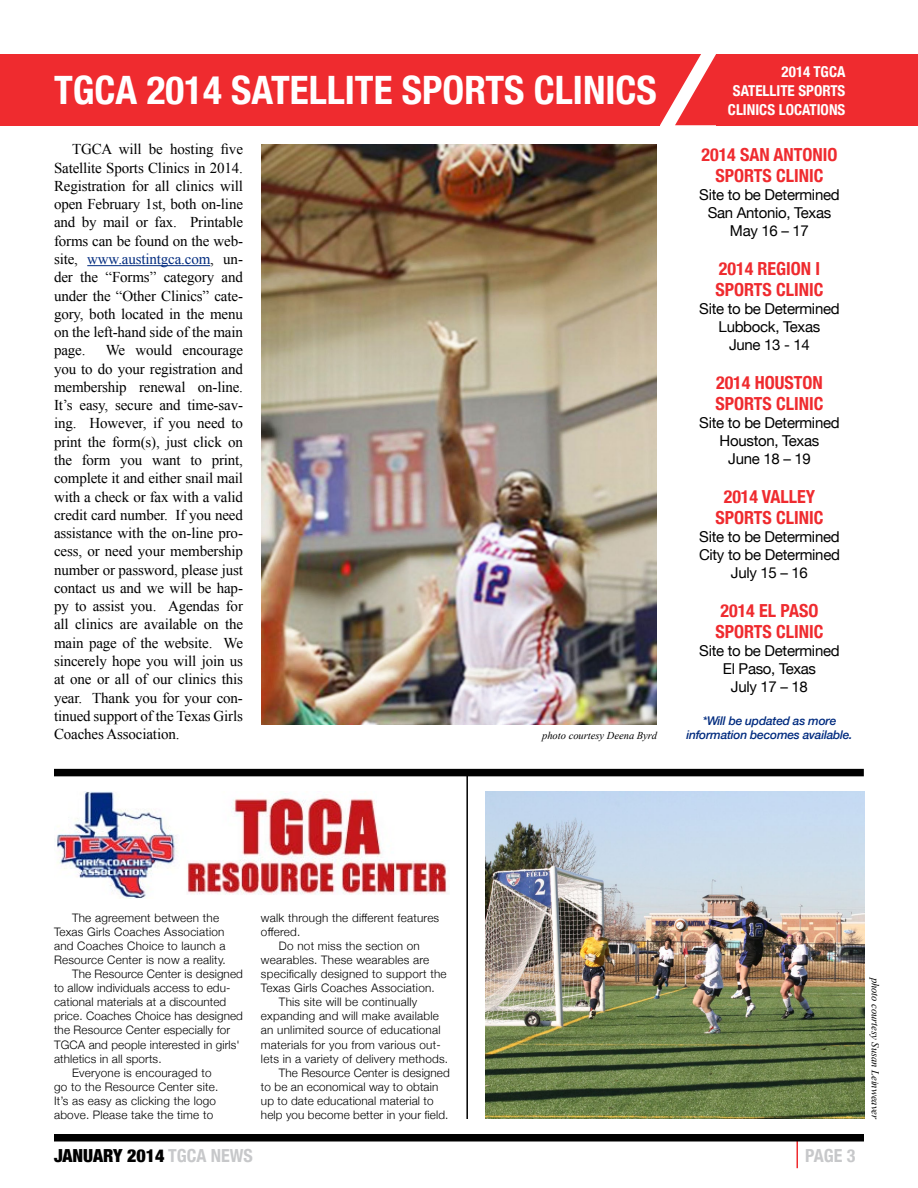
<style>
.page{position:relative;width:918px;height:1188px;background:#fff}
.page>*{position:absolute;margin:0;border:0;box-sizing:border-box;transform-origin:0 0}
.t1{font:700 condensed 39.15px "Helvetica Neue";color:#fff}
.t2{font:700 condensed 18px/21px "Helvetica Neue";color:#ef2b2f}
.t3{font:900 condensed 18px "Helvetica Neue";color:#000}
.t4{font:700 condensed 18px "Helvetica Neue";color:#c7c8ca}
.t5{font:15px/18.3px "Times New Roman";letter-spacing:-.01em;color:#000;text-align:justify}
.t6{font:15px/18px "Helvetica Neue";letter-spacing:-.02em;color:#000;text-align:center}
.t7{font:700 condensed 15px/18.9px "Helvetica Neue";color:#fff;text-align:right}
.t8{font:italic 500 12px/14.4px "Helvetica Neue";letter-spacing:-.02em;color:#012b7f;text-align:center}
.t9{font:300 11.7px "Helvetica Neue";letter-spacing:.02em;color:#000}
.t10{font:italic 10.5px "Times New Roman";color:#000}
.s1{color:#012b7f}
.s2{font-weight:700;color:#c7c8ca}
</style>
<div class="page">
<hr style="left:796px;top:1138px;width:2px;height:30px;background:#ef2b2f">
<div style="left:54px;top:1134px;width:810px;height:8px;background:#000"></div>
<div style="left:54px;top:769px;width:810px;height:7px;background:#000"></div>
<img style="left:57px;top:791px;width:390px;height:107px">
<hr style="left:466px;top:773px;width:2px;height:346px;background:#000">
<img style="left:486px;top:791px;width:378px;height:328px">
<hr style="left:87px;top:265px;width:123px;height:1px;background:#012b7f">
<div style="left:0;top:54px;width:660px;height:71px;background:#ef2b2f"></div>
<svg style="left:660px;top:54px;width:56px;height:71px"></svg>
<div style="left:716px;top:54px;width:202px;height:71px;background:#ef2b2f"></div>
<img style="left:261px;top:144px;width:396px;height:580px">
<h1 class="t1" style="left:54px;top:57px;width:604px">TGCA 2014 SATELLITE SPORTS CLINICS</h1>
<p class="t7" style="left:728px;top:62px;width:119px">2014 TGCA<br>SATELLITE SPORTS<br>CLINICS LOCATIONS</p>
<p class="t5" style="left:54px;top:140px;width:191px;text-indent:18px">TGCA will be hosting five Satellite Sports Clinics in 2014.<br>Registration for all clinics will open February 1st, both on-line and by mail or fax. Printable forms can be found on the web&shy;site, <span class="s1">www.austintgca.com</span>, un&shy;der the “Forms” category and under the “Other Clinics” cate&shy;gory, both located in the menu on the left-hand side of the main page.</p>
<p class="t5" style="left:54px;top:341px;width:191px;text-indent:52px">We would encourage you to do your registration and membership renewal on-line.<br>It’s easy, secure and time-sav&shy;ing. However, if you need to print the form(s), just click on the form you want to print, complete it and either snail mail with a check or fax with a valid credit card number. If you need assistance with the on-line pro&shy;cess, or need your membership number or password, please just contact us and we will be hap&shy;py to assist you. Agendas for all clinics are available on the main page of the website. We sincerely hope you will join us at one or all of our clinics this year. Thank you for your con&shy;tinued support of the Texas Girls Coaches Association.</p>
<p class="t10" style="left:542px;top:728px;width:116px">photo courtesy Deena Byrd</p>
<p class="t2" style="left:701px;top:143px;width:138px;text-align:center">2014 SAN ANTONIO<br>SPORTS CLINIC</p>
<p class="t6" style="left:699px;top:187px;width:142px">Site to be Determined<br>San Antonio, Texas<br>May 16 – 17</p>
<p class="t2" style="left:716px;top:257px;width:109px">2014 REGION I<br>SPORTS CLINIC</p>
<p class="t6" style="left:699px;top:301px;width:142px">Site to be Determined<br>Lubbock, Texas<br>June 13 - 14</p>
<p class="t2" style="left:716px;top:371px;width:109px">2014 HOUSTON<br>SPORTS CLINIC</p>
<p class="t6" style="left:699px;top:415px;width:142px">Site to be Determined<br>Houston, Texas<br>June 18 – 19</p>
<p class="t2" style="left:716px;top:485px;width:109px;text-align:center">2014 VALLEY<br>SPORTS CLINIC</p>
<p class="t6" style="left:699px;top:529px;width:142px">Site to be Determined<br>City to be Determined<br>July 15 – 16</p>
<p class="t2" style="left:716px;top:599px;width:109px">2014 EL PASO<br>SPORTS CLINIC</p>
<p class="t6" style="left:699px;top:643px;width:142px">Site to be Determined<br>El Paso, Texas<br>July 17 – 18</p>
<p class="t8" style="left:686px;top:713px;width:168px">*Will be updated as more information becomes available.</p>
<p class="t9" style="left:72px;top:909px;width:149px">The agreement between the</p>
<p class="t9" style="left:54px;top:923px;width:172px">Texas Girls Coaches Association</p>
<p class="t9" style="left:54px;top:937px;width:173px">and Coaches Choice to launch a</p>
<p class="t9" style="left:54px;top:951px;width:173px">Resource Center is now a reality.</p>
<p class="t9" style="left:72px;top:965px;width:172px">The Resource Center is designed</p>
<p class="t9" style="left:54px;top:979px;width:178px">to allow individuals access to edu-</p>
<p class="t9" style="left:54px;top:993px;width:174px">cational materials at a discounted</p>
<p class="t9" style="left:54px;top:1007px;width:190px">price. Coaches Choice has designed</p>
<p class="t9" style="left:54px;top:1021px;width:178px">the Resource Center especially for</p>
<p class="t9" style="left:54px;top:1035px;width:187px">TGCA and people interested in girls'</p>
<p class="t9" style="left:54px;top:1049px;width:109px">athletics in all sports.</p>
<p class="t9" style="left:72px;top:1063px;width:141px">Everyone is encouraged to</p>
<p class="t9" style="left:54px;top:1077px;width:166px">go to the Resource Center site.</p>
<p class="t9" style="left:54px;top:1091px;width:164px">It’s as easy as clicking the logo</p>
<p class="t9" style="left:54px;top:1105px;width:161px">above. Please take the time to</p>
<p class="t9" style="left:261px;top:909px;width:180px">walk through the different features</p>
<p class="t9" style="left:261px;top:923px;width:41px">offered.</p>
<p class="t9" style="left:279px;top:937px;width:142px">Do not miss the section on</p>
<p class="t9" style="left:261px;top:951px;width:170px">wearables. These wearables are</p>
<p class="t9" style="left:261px;top:965px;width:187px">specifically designed to support the</p>
<p class="t9" style="left:261px;top:979px;width:175px">Texas Girls Coaches Association.</p>
<p class="t9" style="left:279px;top:993px;width:140px">This site will be continually</p>
<p class="t9" style="left:261px;top:1007px;width:179px">expanding and will make available</p>
<p class="t9" style="left:261px;top:1021px;width:181px">an unlimited source of educational</p>
<p class="t9" style="left:261px;top:1035px;width:181px">materials for you from various out-</p>
<p class="t9" style="left:261px;top:1049px;width:189px">lets in a variety of delivery methods.</p>
<p class="t9" style="left:279px;top:1063px;width:172px">The Resource Center is designed</p>
<p class="t9" style="left:261px;top:1077px;width:179px">to be an economical way to obtain</p>
<p class="t9" style="left:261px;top:1091px;width:174px">up to date educational material to</p>
<p class="t9" style="left:261px;top:1105px;width:189px">help you become better in your field.</p>
<p class="t3" style="left:54px;top:1141px;width:200px">JANUARY 2014 <span class="s2">TGCA NEWS</span></p>
<p class="t4" style="left:805px;top:1141px;width:52px">PAGE 3</p>
<p class="t10" style="left:883px;top:978px;width:143px;rotate:90deg">photo courtesy Susan Leinweaver</p>
</div>
